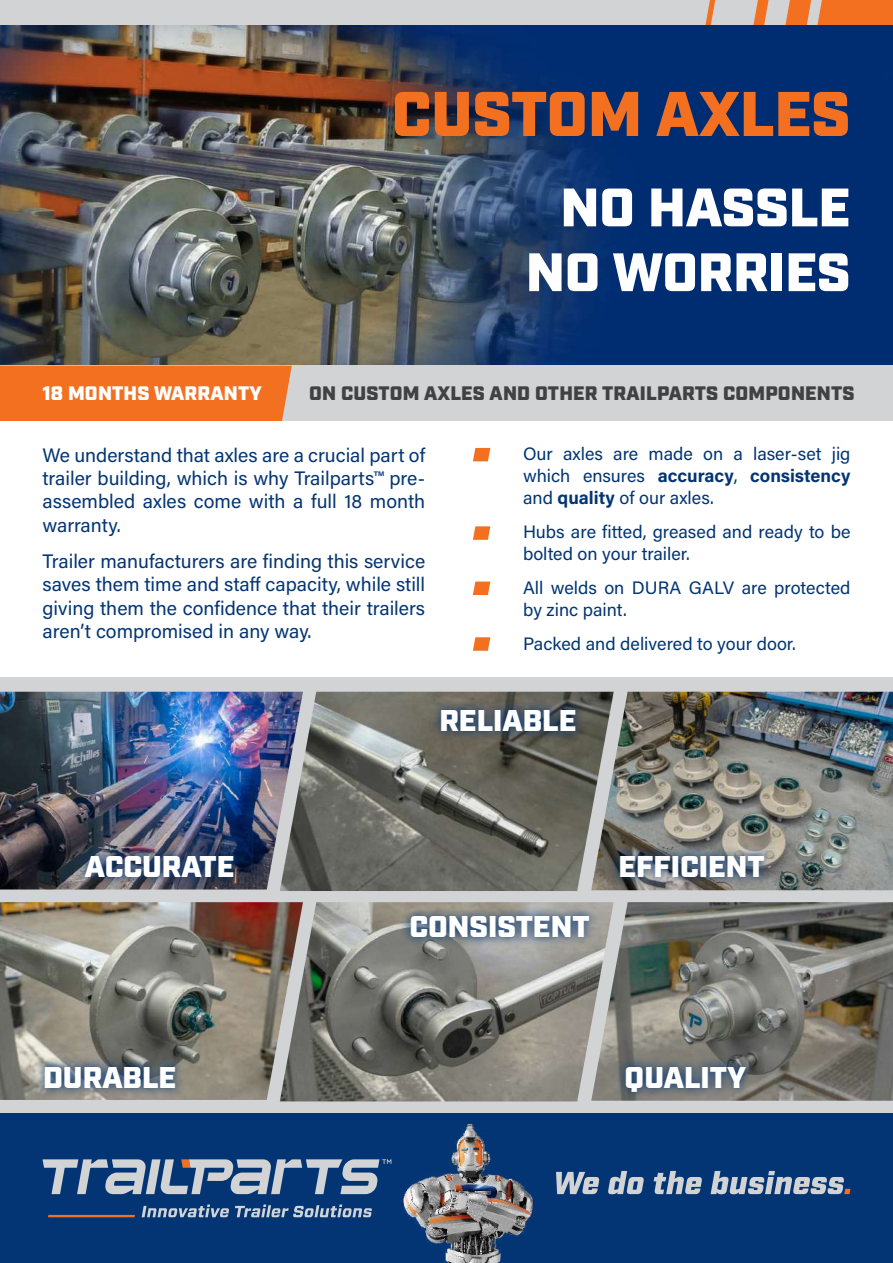
<style>
.page{position:relative;width:893px;height:1263px;background:#fff}
.page>*{position:absolute;margin:0;border:0;box-sizing:border-box;transform-origin:0 0}
.t1{font:900 63px "Industry";color:#f37021}
.t2{font:900 54px/64.8px "Industry";color:#fff;text-align:right}
.t3{font:900 30px "Industry";color:#fff}
.t4{font:19.5px/23.4px "Acumin Pro";color:#033574;text-align:justify}
.t5{font:900 19.5px "Industry";letter-spacing:.01em;color:#414142}
.t6{font:900 19.5px "Industry";letter-spacing:.01em;color:#fff}
.t7{font:18px/21.6px "Acumin Pro";color:#033574}
.s1{font-weight:700}
</style>
<div class="page">
<div style="left:0;top:0;width:893px;height:26px;background:#d1d3d4"></div>
<svg style="left:785px;top:0;width:108px;height:26px;background:#e57939"></svg>
<svg style="left:753px;top:0;width:18px;height:26px"></svg>
<svg style="left:705px;top:0;width:12px;height:26px"></svg>
<div style="left:0;top:678px;width:893px;height:435px;background:#d1d3d4"></div>
<div style="left:0;top:1114px;width:893px;height:149px;background:#033574"></div>
<svg style="left:43px;top:1159px;width:348px;height:58px"></svg>
<img style="left:403px;top:1123px;width:129px;height:140px">
<svg style="left:556px;top:1171px;width:294px;height:23px"></svg>
<img style="left:0;top:26px;width:893px;height:340px">
<div style="left:0;top:366px;width:893px;height:55px;background:#d1d3d4"></div>
<div style="left:0;top:366px;width:292px;height:55px;background:#f37021"></div>
<svg style="left:473px;top:448px;width:17px;height:13px"></svg>
<svg style="left:473px;top:526px;width:17px;height:14px"></svg>
<svg style="left:473px;top:581px;width:17px;height:14px"></svg>
<svg style="left:473px;top:637px;width:17px;height:14px"></svg>
<img style="left:280px;top:692px;width:334px;height:199px">
<img style="left:280px;top:902px;width:311px;height:199px">
<img style="left:591px;top:692px;width:302px;height:198px">
<img style="left:591px;top:902px;width:302px;height:199px">
<img style="left:0;top:692px;width:303px;height:197px">
<img style="left:0;top:902px;width:303px;height:198px">
<img style="left:76px;top:846px;width:167px;height:40px">
<svg style="left:611px;top:846px;width:162px;height:40px;background:#5b6773"></svg>
<svg style="left:616px;top:1057px;width:139px;height:43px;background:#5e6973"></svg>
<svg style="left:36px;top:1057px;width:149px;height:40px;background:#66737f"></svg>
<svg style="left:432px;top:700px;width:153px;height:41px;background:#47525c"></svg>
<svg style="left:401px;top:906px;width:197px;height:41px;background:#717e8b"></svg>
<h1 class="t1" style="left:392px;top:76px;width:460px">CUSTOM AXLES</h1>
<h2 class="t2" style="left:526px;top:178px;width:326px">NO HASSLE<br>NO WORRIES</h2>
<p class="t6" style="left:43px;top:381px;width:221px">18 MONTHS WARRANTY</p>
<p class="t5" style="left:309px;top:381px;width:547px">ON CUSTOM AXLES AND OTHER TRAILPARTS COMPONENTS</p>
<p class="t4" style="left:43px;top:442px;width:384px">We understand that axles are a crucial part of trailer building, which is why Trailparts™ pre&shy;assembled axles come with a full 18 month warranty.</p>
<p class="t4" style="left:43px;top:549px;width:384px">Trailer manufacturers are finding this service saves them time and staff capacity, while still giving them the confidence that their trailers aren’t compromised in any way.</p>
<p class="t7" style="left:523px;top:443px;width:329px;text-align:justify">Our axles are made on a laser-set jig which ensures <span class="s1">accuracy</span>, <span class="s1">consistency </span>and <span class="s1">quality</span> of our axles.</p>
<p class="t7" style="left:523px;top:520px;width:329px">Hubs are fitted, greased and ready to be bolted on your trailer.</p>
<p class="t7" style="left:523px;top:576px;width:329px">All welds on DURA GALV are protected by zinc paint.</p>
<p class="t7" style="left:523px;top:632px;width:274px">Packed and delivered to your door.</p>
<h3 class="t3" style="left:439px;top:702px;width:139px">RELIABLE</h3>
<h3 class="t3" style="left:85px;top:848px;width:151px">ACCURATE</h3>
<h3 class="t3" style="left:618px;top:848px;width:148px">EFFICIENT</h3>
<h3 class="t3" style="left:409px;top:908px;width:182px">CONSISTENT</h3>
<h3 class="t3" style="left:43px;top:1059px;width:135px">DURABLE</h3>
<h3 class="t3" style="left:625px;top:1059px;width:123px">QUALITY</h3>
</div>
